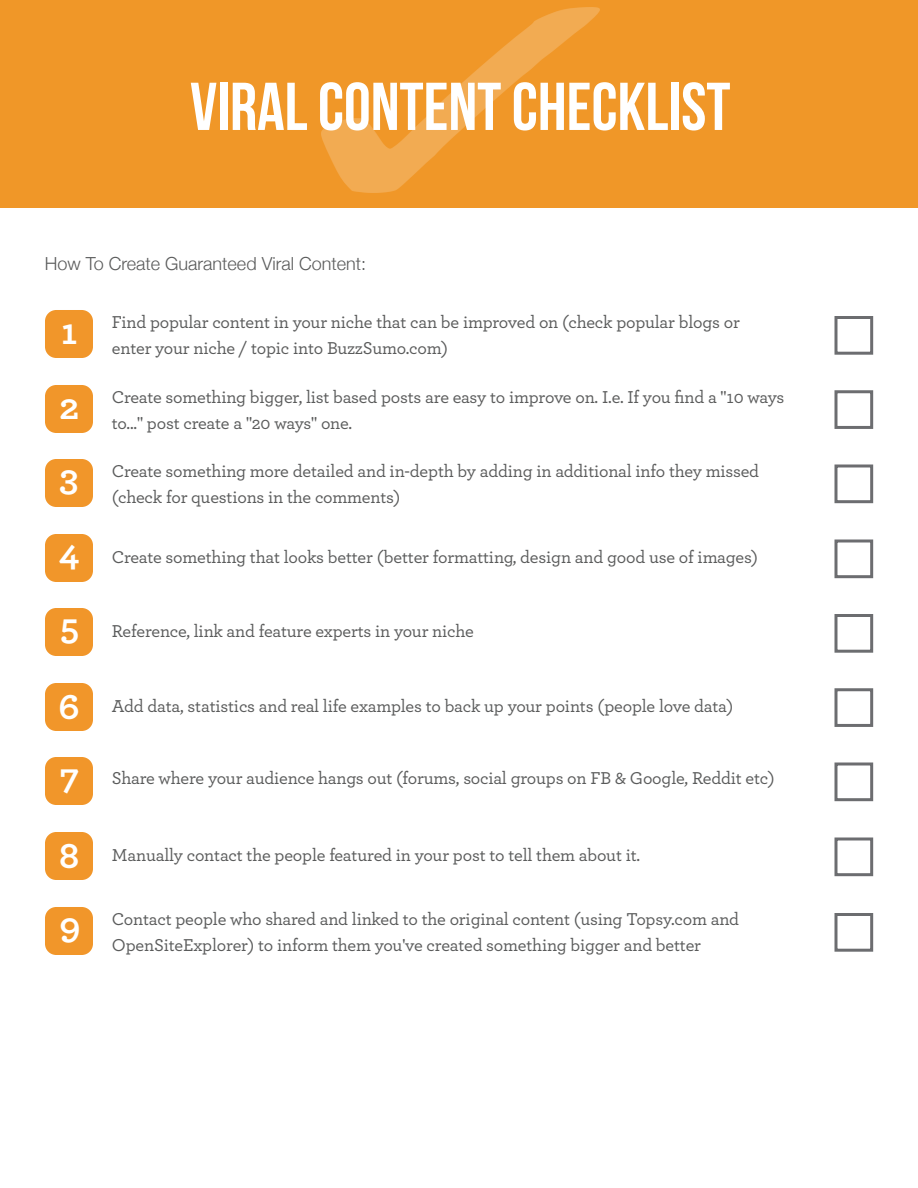
<style>
.page{position:relative;width:918px;height:1188px;background:#fff}
.page>*{position:absolute;margin:0;border:0;box-sizing:border-box;transform-origin:0 0}
.t1{font:67.5px "Bebas Neue";color:#fff}
.t2{font:700 37.35px "Archer";color:#fff}
.t3{font:500 18px/25.5px "Archer";letter-spacing:-.01em;color:#5a5b5b}
.t4{font:300 18px "Helvetica Neue";color:#5a5b5b}
.s1{font-weight:700;font-size:37.35px;color:#fff}
</style>
<div class="page">
<div style="left:0;top:0;width:918px;height:208px;background:#f09728"></div>
<div style="left:45px;top:310px;width:48px;height:48px;background:#f1962a;border-radius:11px"></div>
<div style="left:45px;top:385px;width:48px;height:48px;background:#f1962a;border-radius:11px"></div>
<div style="left:45px;top:459px;width:48px;height:48px;background:#f1962a;border-radius:11px"></div>
<div style="left:45px;top:534px;width:48px;height:48px;background:#f1962a;border-radius:11px"></div>
<div style="left:45px;top:608px;width:48px;height:48px;background:#f1962a;border-radius:11px"></div>
<div style="left:45px;top:683px;width:48px;height:48px;background:#f1962a;border-radius:11px"></div>
<div style="left:45px;top:757px;width:48px;height:48px;background:#f1962a;border-radius:11px"></div>
<div style="left:45px;top:832px;width:48px;height:48px;background:#f1962a;border-radius:11px"></div>
<div style="left:45px;top:907px;width:48px;height:48px;background:#f1962a;border-radius:11px"></div>
<img style="left:321px;top:7px;width:279px;height:186px">
<div style="left:834px;top:316px;width:39px;height:39px;background:#fff;border:3px solid #6c6d70"></div>
<div style="left:834px;top:390px;width:39px;height:39px;background:#fff;border:3px solid #6c6d70"></div>
<div style="left:834px;top:465px;width:39px;height:38px;background:#fff;border:3px solid #6c6d70"></div>
<div style="left:834px;top:540px;width:39px;height:38px;background:#fff;border:3px solid #6c6d70"></div>
<div style="left:834px;top:614px;width:39px;height:39px;background:#fff;border:3px solid #6c6d70"></div>
<div style="left:834px;top:688px;width:39px;height:39px;background:#fff;border:3px solid #6c6d70"></div>
<div style="left:834px;top:763px;width:39px;height:38px;background:#fff;border:3px solid #6c6d70"></div>
<div style="left:834px;top:838px;width:39px;height:38px;background:#fff;border:3px solid #6c6d70"></div>
<div style="left:834px;top:913px;width:39px;height:39px;background:#fff;border:3px solid #6c6d70"></div>
<h1 class="t1" style="left:190px;top:70px;width:542px">VIRAL CONTENT CHECKLIST</h1>
<p class="t4" style="left:45px;top:249px;width:323px">How To Create Guaranteed Viral Content:</p>
<h2 class="t2" style="left:61px;top:302px;width:18px">1</h2>
<h2 class="t2" style="left:60px;top:377px;width:21px">2</h2>
<h2 class="t2" style="left:60px;top:448px;width:20px">3</h2>
<p class="t3" style="left:112px;top:309px;width:629px">Find popular content in your niche that can be improved on (check popular blogs or enter your niche / topic into BuzzSumo.com)</p>
<p class="t3" style="left:112px;top:384px;width:674px">Create something bigger, list based posts are easy to improve on. I.e. If you find a "10 ways to..." post create a "20 ways" one.</p>
<p class="t3" style="left:112px;top:458px;width:649px">Create something more detailed and in-depth by adding in additional info they missed (check for questions in the comments)</p>
<p class="t3" style="left:59px;top:543px;width:701px"><span class="s1">4</span> Create something that looks better (better formatting, design and good use of images)</p>
<p class="t3" style="left:60px;top:617px;width:415px"><span class="s1">5</span> Reference, link and feature experts in your niche</p>
<p class="t3" style="left:59px;top:692px;width:676px"><span class="s1">6</span> Add data, statistics and real life examples to back up your points (people love data)</p>
<p class="t3" style="left:60px;top:765px;width:716px"><span class="s1">7</span> Share where your audience hangs out (forums, social groups on FB &amp; Google, Reddit etc)</p>
<p class="t3" style="left:59px;top:841px;width:583px"><span class="s1">8</span> Manually contact the people featured in your post to tell them about it.</p>
<h2 class="t2" style="left:60px;top:896px;width:23px">9</h2>
<p class="t3" style="left:112px;top:906px;width:629px">Contact people who shared and linked to the original content (using Topsy.com and<br>OpenSiteExplorer) to inform them you've created something bigger and better</p>
</div>
